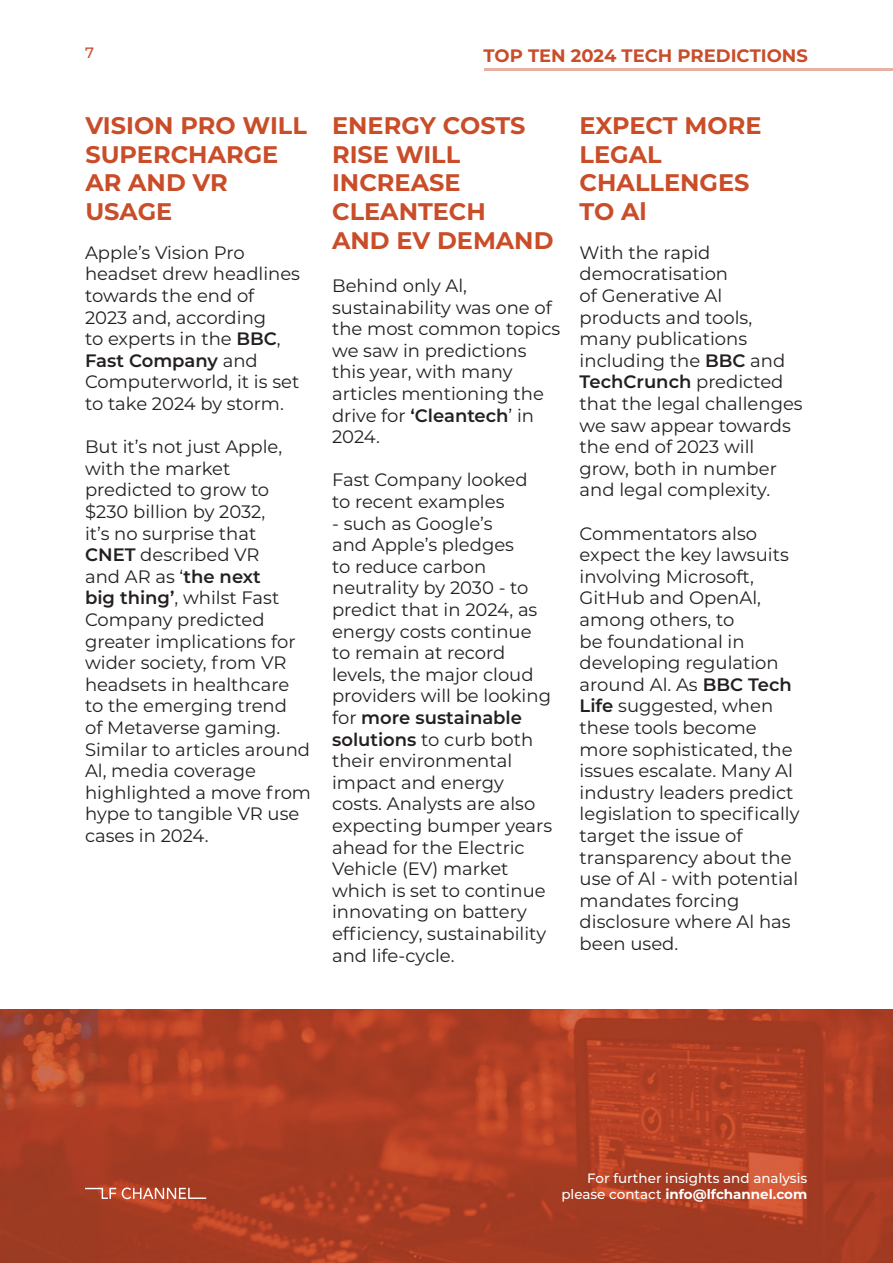
<style>
.page{position:relative;width:893px;height:1263px;background:#fff}
.page>*{position:absolute;margin:0;border:0;box-sizing:border-box;transform-origin:0 0}
.t1{font:700 24px/28.8px "Montserrat";color:#c94d29}
.t2{font:18px/21.6px "Montserrat";color:#231f20}
.t3{font:700 18px "Montserrat";color:#c94d29}
.t4{font:500 15px "Montserrat";color:#c94d29}
.t5{font:500 13.5px/16.2px "Montserrat";color:#fff;text-align:right}
.s1{font-weight:600}
.s2{font-weight:700}
</style>
<div class="page">
<img style="left:0;top:1010px;width:893px;height:253px">
<hr style="left:485px;top:68px;width:408px;height:3px;background:#e7b0a3">
<svg style="left:85px;top:1188px;width:31px;height:11px"></svg>
<svg style="left:122px;top:1187px;width:84px;height:12px"></svg>
<p class="t4" style="left:85px;top:42px;width:10px">7</p>
<p class="t3" style="left:484px;top:43px;width:326px">TOP TEN 2024 TECH PREDICTIONS</p>
<h1 class="t1" style="left:85px;top:110px;width:223px">VISION PRO WILL<br>SUPERCHARGE<br>AR AND VR<br>USAGE</h1>
<h1 class="t1" style="left:332px;top:110px;width:223px">ENERGY COSTS<br>RISE WILL<br>INCREASE<br>CLEANTECH<br>AND EV DEMAND</h1>
<h1 class="t1" style="left:580px;top:110px;width:183px">EXPECT MORE<br>LEGAL<br>CHALLENGES<br>TO Al</h1>
<p class="t2" style="left:85px;top:241px;width:217px">Apple’s Vision Pro headset drew headlines towards the end of<br>2023 and, according<br>to experts in the <span class="s1">BBC</span>,<br><span class="s1">Fast Company</span> and<br>Computerworld, it is set to take 2024 by storm.</p>
<p class="t2" style="left:85px;top:435px;width:228px">But it’s not just Apple, with the market predicted to grow to $230 billion by 2032,<br>it’s no surprise that<br><span class="s1">CNET</span> described VR<br>and AR as ‘<span class="s1">the next<br>big thing’</span>, whilst Fast<br>Company predicted greater implications for wider society, from VR headsets in healthcare to the emerging trend<br>of Metaverse gaming.<br>Similar to articles around<br>Al, media coverage highlighted a move from hype to tangible VR use cases in 2024.</p>
<p class="t2" style="left:580px;top:241px;width:225px">With the rapid democratisation<br>of Generative Al products and tools, many publications including the <span class="s1">BBC</span> and<br><span class="s1">TechCrunch</span> predicted that the legal challenges we saw appear towards the end of 2023 will grow, both in number and legal complexity.</p>
<p class="t2" style="left:580px;top:522px;width:221px">Commentators also expect the key lawsuits involving Microsoft,<br>GitHub and OpenAl, among others, to<br>be foundational in developing regulation around Al. As <span class="s1">BBC Tech<br>Life</span> suggested, when these tools become more sophisticated, the issues escalate. Many Al industry leaders predict legislation to specifically target the issue of transparency about the use of Al - with potential mandates forcing disclosure where Al has been used.</p>
<p class="t2" style="left:332px;top:274px;width:230px">Behind only Al, sustainability was one of the most common topics we saw in predictions this year, with many articles mentioning the drive for <span class="s1">‘Cleantech</span>’ in<br>2024.</p>
<p class="t2" style="left:332px;top:468px;width:197px">Fast Company looked to recent examples</p>
<p class="t2" style="left:332px;top:512px;width:222px">- such as Google’s<br>and Apple’s pledges<br>to reduce carbon neutrality by 2030 - to predict that in 2024, as energy costs continue to remain at record levels, the major cloud providers will be looking for <span class="s1">more sustainable solutions</span> to curb both their environmental impact and energy costs. Analysts are also expecting bumper years ahead for the Electric<br>Vehicle (EV) market which is set to continue innovating on battery efficiency, sustainability and life-cycle.</p>
<p class="t5" style="left:561px;top:1169px;width:247px">For further insights and analysis please contact <span class="s2">info@lfchannel.com</span></p>
</div>
